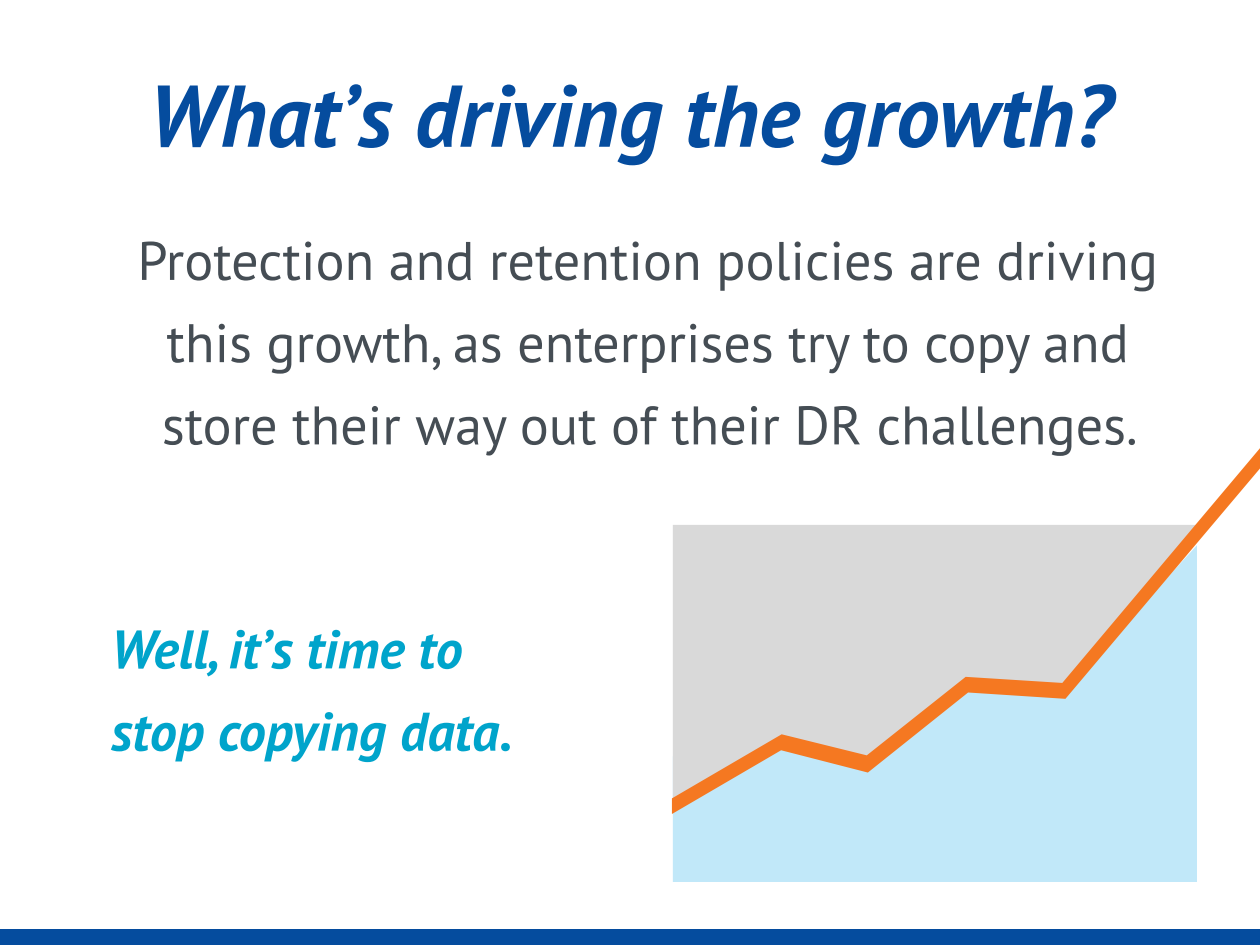
<style>
.page{position:relative;width:1260px;height:945px;background:#fff}
.page>*{position:absolute;margin:0;border:0;box-sizing:border-box;transform-origin:0 0}
.t1{font:italic 700 87.5px "PT Sans";color:#054c9e}
.t2{font:54.25px/82.2px "PT Sans";color:#454d54;text-align:center}
.t3{font:italic 700 54.25px/82.2px "PT Sans";color:#00a4cb}
</style>
<div class="page">
<div style="left:0;top:929px;width:1260px;height:16px;background:#054c9e"></div>
<div style="left:673px;top:814px;width:524px;height:68px;background:#c1e8f9"></div>
<svg style="left:672px;top:448px;width:588px;height:366px"></svg>
<h1 class="t1" style="left:148px;top:59px;width:965px">What’s driving the growth?</h1>
<p class="t2" style="left:137px;top:218px;width:1022px">Protection and retention policies are driving this growth, as enterprises try to copy and store their way out of their DR challenges.</p>
<p class="t3" style="left:111px;top:607px;width:404px">Well, it’s time to stop copying data.</p>
</div>
